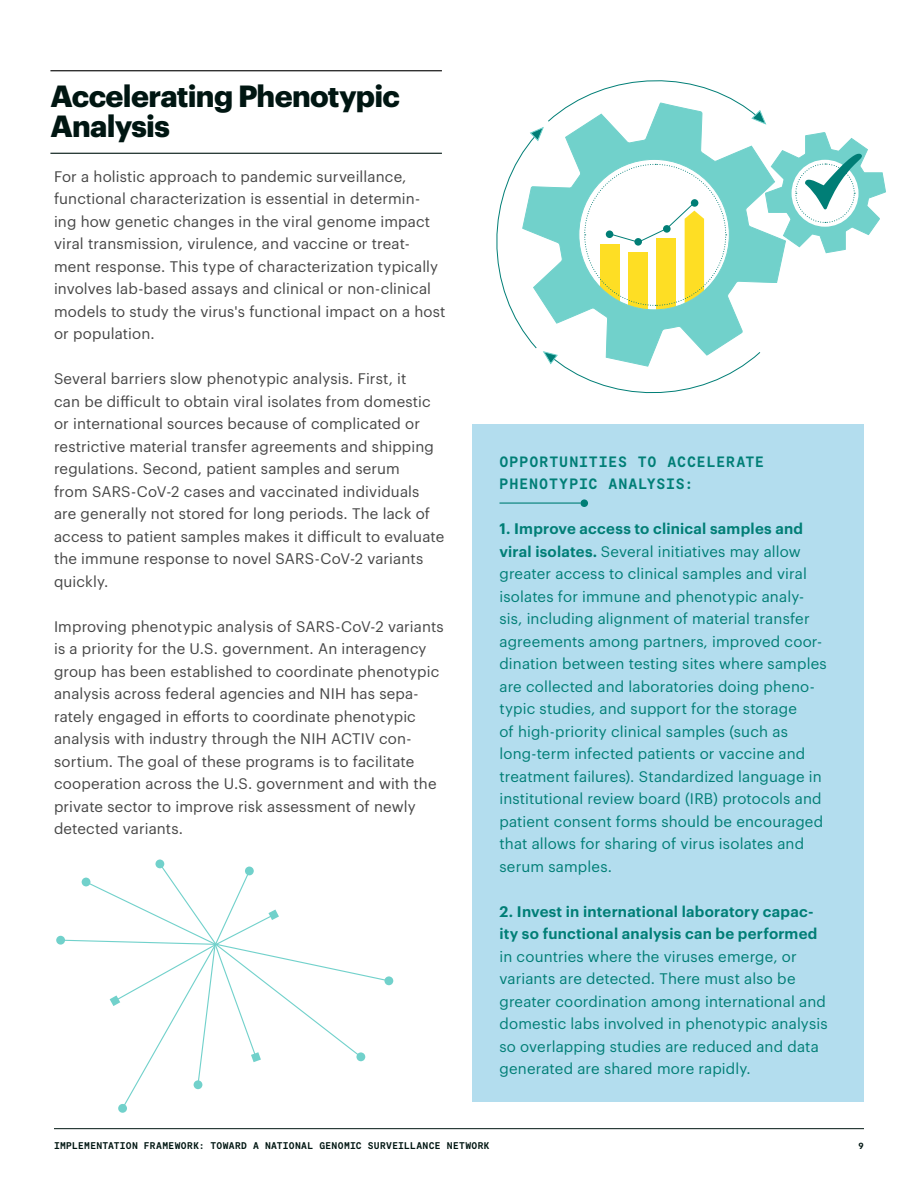
<style>
.page{position:relative;width:918px;height:1188px;background:#fff}
.page>*{position:absolute;margin:0;border:0;box-sizing:border-box;transform-origin:0 0}
.t1{font:700 30px/30px "Graphik";letter-spacing:-.025em;color:#001612}
.t2{font:15px/22.5px "Graphik";letter-spacing:.01em;color:#464646}
.t3{font:15px/22.5px "Graphik";letter-spacing:.01em;color:#007e76}
.t4{font:600 15px/22.5px "Graphik";letter-spacing:.015em;color:#007e76}
.t5{font:15px/22.5px "Moderat Mono Bold";letter-spacing:.055em;color:#007e76}
.t6{font:9.75px "Moderat Mono Bold";letter-spacing:.03em;color:#001612}
.s1{font-weight:600}
</style>
<div class="page">
<div style="left:472px;top:424px;width:392px;height:678px;background:#b3ddee"></div>
<hr style="left:500px;top:502px;width:80px;height:2px;background:#007e76">
<div style="left:580px;top:499px;width:8px;height:8px;background:#007e76;border-radius:50%"></div>
<hr style="left:50px;top:70px;width:392px;height:1px;background:#000">
<hr style="left:50px;top:153px;width:392px;height:1px;background:#001612">
<div style="left:155px;top:860px;width:9px;height:8px;background:#71d1cb;border-radius:50%"></div>
<div style="left:56px;top:936px;width:9px;height:9px;background:#71d1cb;border-radius:50%"></div>
<div style="left:118px;top:1104px;width:9px;height:9px;background:#71d1cb;border-radius:50%"></div>
<div style="left:384px;top:976px;width:9px;height:9px;background:#71d1cb;border-radius:50%"></div>
<svg style="left:59px;top:862px;width:331px;height:248px"></svg>
<svg style="left:496px;top:80px;width:390px;height:314px"></svg>
<hr style="left:54px;top:1128px;width:810px;height:1px;background:#001612">
<h1 class="t1" style="left:50px;top:78px;width:351px">Accelerating Phenotypic<br>Analysis</h1>
<p class="t2" style="left:54px;top:164px;width:393px">For a holistic approach to pandemic surveillance, functional characterization is essential in determin&shy;ing how genetic changes in the viral genome impact viral transmission, virulence, and vaccine or treat&shy;ment response. This type of characterization typically involves lab-based assays and clinical or non-clinical models to study the virus's functional impact on a host or population.</p>
<p class="t2" style="left:54px;top:366px;width:392px">Several barriers slow phenotypic analysis. First, it<br>can be difficult to obtain viral isolates from domestic or international sources because of complicated or restrictive material transfer agreements and shipping regulations. Second, patient samples and serum<br>from SARS-CoV-2 cases and vaccinated individuals are generally not stored for long periods. The lack of access to patient samples makes it difficult to evaluate the immune response to novel SARS-CoV-2 variants quickly.</p>
<p class="t2" style="left:54px;top:614px;width:391px">Improving phenotypic analysis of SARS-CoV-2 variants is a priority for the U.S. government. An interagency group has been established to coordinate phenotypic analysis across federal agencies and NIH has sepa&shy;rately engaged in efforts to coordinate phenotypic analysis with industry through the NIH ACTIV con&shy;sortium. The goal of these programs is to facilitate cooperation across the U.S. government and with the private sector to improve risk assessment of newly detected variants.</p>
<p class="t5" style="left:500px;top:451px;width:266px">OPPORTUNITIES TO ACCELERATE<br>PHENOTYPIC ANALYSIS:</p>
<p class="t3" style="left:500px;top:516px;width:329px"><span class="s1">1. Improve access to clinical samples and viral isolates.</span> Several initiatives may allow greater access to clinical samples and viral isolates for immune and phenotypic analy&shy;sis, including alignment of material transfer agreements among partners, improved coor&shy;dination between testing sites where samples are collected and laboratories doing pheno&shy;typic studies, and support for the storage<br>of high-priority clinical samples (such as long-term infected patients or vaccine and treatment failures). Standardized language in institutional review board (IRB) protocols and patient consent forms should be encouraged that allows for sharing of virus isolates and serum samples.</p>
<p class="t4" style="left:500px;top:898px;width:320px">2. Invest in international laboratory capac&shy;ity so functional analysis can be performed</p>
<p class="t3" style="left:500px;top:944px;width:330px">in countries where the viruses emerge, or variants are detected. There must also be greater coordination among international and domestic labs involved in phenotypic analysis so overlapping studies are reduced and data generated are shared more rapidly.</p>
<p class="t6" style="left:54px;top:1140px;width:437px">IMPLEMENTATION FRAMEWORK: TOWARD A NATIONAL GENOMIC SURVEILLANCE NETWORK</p>
<p class="t6" style="left:858px;top:1140px;width:7px">9</p>
</div>
